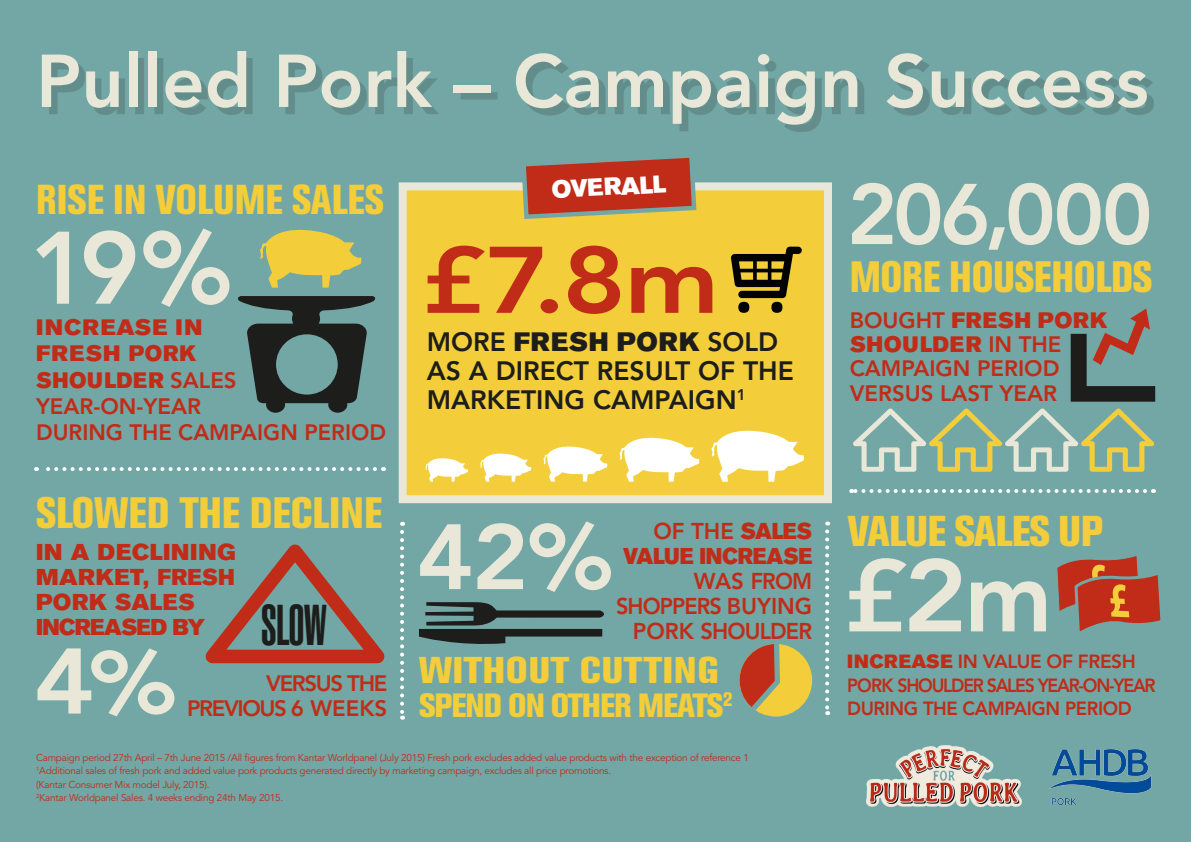
<style>
.page{position:relative;width:1191px;height:842px;background:#73a7a5}
.page>*{position:absolute;margin:0;border:0;box-sizing:border-box;transform-origin:0 0}
.t1{font:800 101.7px "Avenir LT Std";color:#e9e7d8}
.t2{font:800 101.7px "Avenir LT Std";color:#e9e7d8;scale:1.07 1}
.t3{font:800 93.4px "Avenir LT Std";color:#c02c18;scale:1.17 1}
.t4{font:800 92px "Avenir LT Std";color:#e9e7d8;scale:1.12 1}
.t5{font:800 91.5px "Avenir LT Std";color:#e9e7d8;scale:1.05 1}
.t6{font:800 85px "Avenir LT Std";letter-spacing:-.03em;color:#e9e7d8}
.t7{font:800 74px "Avenir LT Std";color:#e9e7d8}
.t8{font:900 extra-condensed 56.5px "Helvetica";color:#1d1d1b;scale:.86 1}
.t9{font:800 condensed 43.5px "Akzidenz Grotesk BE";letter-spacing:-.01em;color:#f3ce3a;scale:.96 1}
.t10{font:800 condensed 43.5px "Akzidenz Grotesk BE";letter-spacing:-.01em;color:#f3ce3a;scale:.93 1}
.t11{font:800 condensed 42.6px "Akzidenz Grotesk BE";letter-spacing:-.02em;color:#f3ce3a}
.t12{font:800 condensed 41.4px "Akzidenz Grotesk BE";color:#f3ce3a;scale:.96 1}
.t13{font:800 condensed 36.9px "Akzidenz Grotesk BE";letter-spacing:.01em;color:#f3ce3a;scale:1.11 1}
.t14{font:800 condensed 33.2px "Akzidenz Grotesk BE";letter-spacing:-.03em;color:#f3ce3a}
.t15{font:800 26.4px/28.9px "Avenir LT Std";color:#1d1d1b}
.t16{font:26.4px "Akzidenz Grotesk BE Super";letter-spacing:.03em;color:#1d1d1b}
.t17{font:24.4px "Akzidenz Grotesk BE Super";color:#fff}
.t18{font:22.7px/25px "Akzidenz Grotesk BE Super";letter-spacing:.005em;color:#c02c18;scale:1.04 1}
.t19{font:800 22.7px/25px "Avenir LT Std";letter-spacing:-.04em;color:#c02c18;text-align:right}
.t20{font:22.7px "Akzidenz Grotesk BE Super";letter-spacing:-.015em;color:#c02c18;scale:.94 1}
.t21{font:800 22.2px/26.2px "Avenir LT Std";color:#c02c18}
.t22{font:22.2px/26.2px "Akzidenz Grotesk BE Super";letter-spacing:.04em;color:#c02c18;scale:1.04 1}
.t23{font:22.2px/24.3px "Akzidenz Grotesk BE Super";letter-spacing:.04em;color:#c02c18}
.t24{font:800 22.2px/24.3px "Avenir LT Std";letter-spacing:-.06em;color:#c02c18;text-align:right}
.t25{font:800 19px/23.4px "Avenir LT Std";letter-spacing:-.02em;color:#c02c18}
.t26{font:9.9px/13.2px "Avenir LT Std";letter-spacing:-.02em;color:#c02c18}
.s1{font-family:"Avenir LT Std";font-weight:800}
.s2{font-size:88.1px}
.s3{font-family:"Akzidenz Grotesk BE Super";font-weight:400}
</style>
<div class="page">
<svg style="left:825px;top:531px;width:4px;height:184px"></svg>
<svg style="left:851px;top:489px;width:294px;height:4px"></svg>
<div style="left:399px;top:182px;width:433px;height:321px;background:#f3ce3a;border:8px solid #e9e7d8"></div>
<img style="left:866px;top:745px;width:156px;height:62px">
<img style="left:1049px;top:749px;width:103px;height:56px">
<div style="left:49px;top:58px;width:1104px;height:74px;background:#1d1d1b;opacity:.19"></div>
<svg style="left:238px;top:296px;width:137px;height:117px"></svg>
<svg style="left:853px;top:408px;width:301px;height:64px"></svg>
<svg style="left:260px;top:229px;width:102px;height:59px"></svg>
<svg style="left:1070px;top:308px;width:85px;height:94px"></svg>
<svg style="left:419px;top:602px;width:185px;height:42px"></svg>
<div style="left:739px;top:644px;width:73px;height:72px;background:#f3ce3a;border-radius:50%"></div>
<svg style="left:739px;top:644px;width:46px;height:72px"></svg>
<svg style="left:731px;top:247px;width:70px;height:66px"></svg>
<svg style="left:36px;top:467px;width:339px;height:4px"></svg>
<svg style="left:425px;top:430px;width:379px;height:52px"></svg>
<svg style="left:519px;top:157px;width:179px;height:62px"></svg>
<svg style="left:1057px;top:556px;width:104px;height:76px"></svg>
<svg style="left:205px;top:532px;width:200px;height:188px"></svg>
<h3 class="t7" style="left:36px;top:37px;width:1114px">Pulled Pork – Campaign Success</h3>
<h3 class="t12" style="left:36px;top:176px;width:364px">RISE IN VOLUME SALES</h3>
<h3 class="t17" style="left:551px;top:176px;width:116px;rotate:-3deg">OVERALL</h3>
<h1 class="t1" style="left:30px;top:208px;width:204px">19%</h1>
<h3 class="t22" style="left:36px;top:315px;width:194px">INCREASE IN<br>FRESH PORK<br>SHOULDER <span class="s1">SALES</span></h3>
<h3 class="t21" style="left:36px;top:393px;width:351px">YEAR-ON-YEAR<br>DURING THE CAMPAIGN PERIOD</h3>
<h3 class="t9" style="left:36px;top:488px;width:362px">SLOWED THE DECLINE</h3>
<h3 class="t18" style="left:36px;top:540px;width:194px">IN A DECLINING<br>MARKET, FRESH<br>PORK SALES<br>INCREASED BY</h3>
<h3 class="t4" style="left:34px;top:627px;width:129px">4<span class="s2">%</span></h3>
<h3 class="t8" style="left:261px;top:593px;width:78px">SLOW</h3>
<h3 class="t24" style="left:187px;top:672px;width:202px">VERSUS THE<br>PREVIOUS 6 WEEKS</h3>
<h2 class="t3" style="left:420px;top:225px;width:257px">£7.8m</h2>
<h3 class="t16" style="left:427px;top:326px;width:353px"><span class="s1">MORE</span> FRESH PORK <span class="s1">SOLD</span></h3>
<h3 class="t15" style="left:427px;top:356px;width:368px">AS A DIRECT RESULT OF THE<br>MARKETING CAMPAIGN<sup>1</sup></h3>
<h3 class="t5" style="left:417px;top:503px;width:189px">42%</h3>
<h3 class="t19" style="left:653px;top:518px;width:160px">OF THE <span class="s3">SALES</span></h3>
<h3 class="t20" style="left:623px;top:543px;width:202px">VALUE INCREASE</h3>
<h3 class="t19" style="left:616px;top:568px;width:198px">WAS FROM<br>SHOPPERS BUYING<br>PORK SHOULDER</h3>
<h3 class="t13" style="left:419px;top:649px;width:271px">WITHOUT CUTTING</h3>
<h3 class="t14" style="left:419px;top:686px;width:315px">SPEND ON OTHER MEATS<sup>2</sup></h3>
<p class="t26" style="left:36px;top:751px;width:714px">Campaign period 27th April – 7th June 2015 /All figures from Kantar Worldpanel (July 2015) Fresh pork excludes added value products with the exception of reference 1<br><sup>1</sup>Additional sales of fresh pork and added value pork products generated directly by marketing campaign, excludes all price promotions.<br>(Kantar Consumer Mix model July, 2015).<br><sup>2</sup>Kantar Worldpanel Sales. 4 weeks ending 24th May 2015.</p>
<h3 class="t6" style="left:847px;top:164px;width:307px">206,000</h3>
<h3 class="t10" style="left:849px;top:252px;width:327px">MORE HOUSEHOLDS</h3>
<h3 class="t23" style="left:849px;top:308px;width:259px"><span class="s1">BOUGHT</span> FRESH PORK<br>SHOULDER <span class="s1">IN THE</span></h3>
<h3 class="t21" style="left:849px;top:356px;width:211px;line-height:24.3px">CAMPAIGN PERIOD<br>VERSUS LAST YEAR</h3>
<h3 class="t11" style="left:847px;top:506px;width:257px">VALUE SALES UP</h3>
<h1 class="t2" style="left:842px;top:536px;width:198px">£2m</h1>
<h3 class="t25" style="left:847px;top:650px;width:310px"><span class="s3">INCREASE</span> IN VALUE OF FRESH<br>PORK SHOULDER SALES YEAR-ON-YEAR<br>DURING THE CAMPAIGN PERIOD</h3>
</div>
